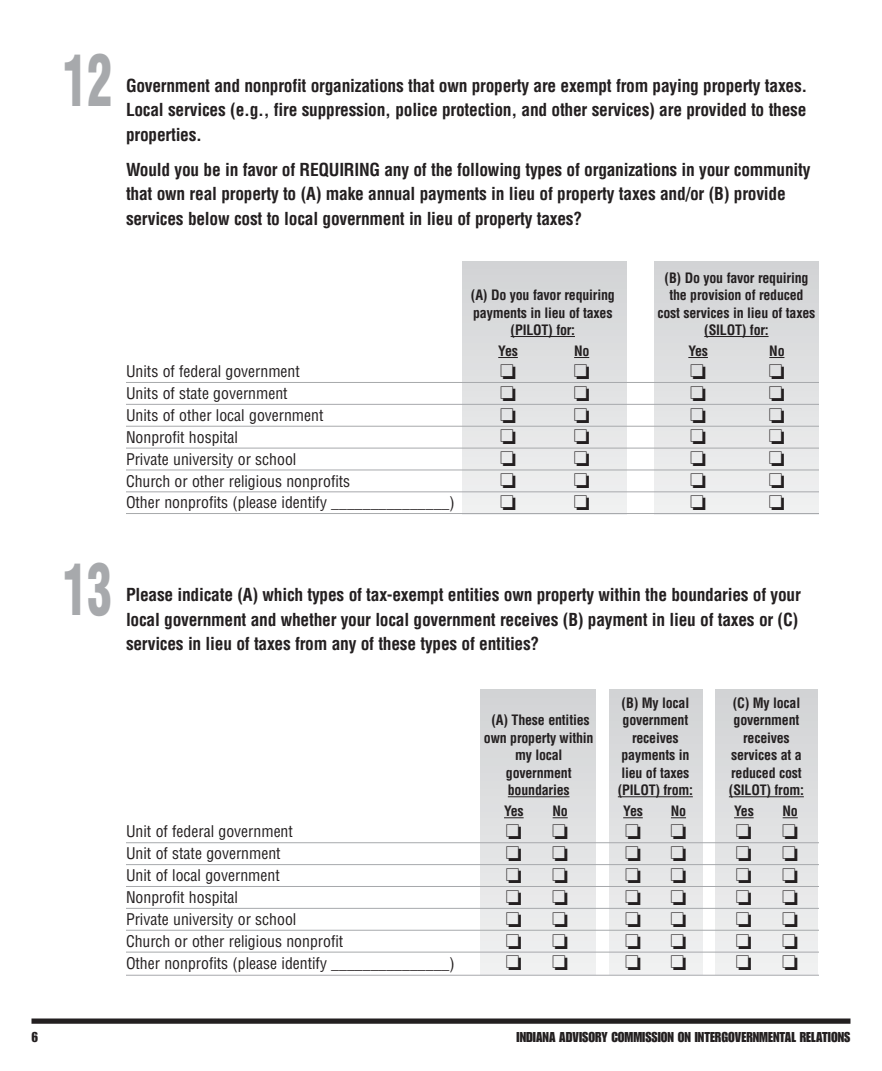
<style>
.page{position:relative;width:882px;height:1071px;background:#fff}
.page>*{position:absolute;margin:0;border:0;box-sizing:border-box;transform-origin:0 0}
.t1{font:900 condensed 70px "Helvetica";color:#a7a9ac;scale:.7 1}
.t2{font:700 condensed 17.5px/24.5px "Helvetica";letter-spacing:-.015em;color:#231f20}
.t3{font:condensed 15.75px "Helvetica";color:#231f20}
.t4{font:700 condensed 14px "Helvetica";letter-spacing:-.015em;color:#231f20}
.t5{font:14px "Impact URWT";color:#231f20}
</style>
<div class="page">
<div style="left:480px;top:689px;width:116px;height:286px;background:linear-gradient(to bottom,#d1d3d5,#eff0f0)"></div>
<div style="left:610px;top:689px;width:92px;height:286px;background:linear-gradient(to bottom,#d1d3d4,#eff0f0)"></div>
<div style="left:716px;top:689px;width:102px;height:286px;background:linear-gradient(to bottom,#d1d3d4,#eff0f0)"></div>
<div style="left:32px;top:1018px;width:818px;height:6px;background:#231f20"></div>
<div style="left:462px;top:262px;width:164px;height:253px;background:linear-gradient(to bottom,#d2d3d5,#f1f1f2)"></div>
<div style="left:654px;top:262px;width:165px;height:253px;background:linear-gradient(to bottom,#d2d3d5,#f1f1f2)"></div>
<hr style="left:511px;top:336px;width:64px;height:1px;background:#231f20">
<hr style="left:704px;top:336px;width:65px;height:1px;background:#231f20">
<svg style="left:498px;top:357px;width:20px;height:1px"></svg>
<svg style="left:574px;top:357px;width:15px;height:1px"></svg>
<svg style="left:688px;top:357px;width:20px;height:1px"></svg>
<svg style="left:769px;top:357px;width:15px;height:1px"></svg>
<hr style="left:126px;top:382px;width:693px;height:1px;background:#a7a9ac">
<hr style="left:126px;top:404px;width:693px;height:1px;background:#a7a9ac">
<hr style="left:126px;top:426px;width:693px;height:1px;background:#a7a9ac">
<hr style="left:126px;top:448px;width:693px;height:1px;background:#a7a9ac">
<hr style="left:126px;top:470px;width:693px;height:1px;background:#a7a9ac">
<hr style="left:126px;top:492px;width:693px;height:1px;background:#a7a9ac">
<hr style="left:126px;top:513px;width:693px;height:1px;background:#a7a9ac">
<hr style="left:508px;top:796px;width:62px;height:1px;background:#231f20">
<hr style="left:618px;top:796px;width:75px;height:1px;background:#231f20">
<hr style="left:729px;top:796px;width:75px;height:1px;background:#231f20">
<svg style="left:504px;top:817px;width:20px;height:1px"></svg>
<svg style="left:553px;top:817px;width:15px;height:1px"></svg>
<svg style="left:623px;top:817px;width:20px;height:1px"></svg>
<svg style="left:671px;top:817px;width:15px;height:1px"></svg>
<svg style="left:734px;top:817px;width:20px;height:1px"></svg>
<svg style="left:783px;top:817px;width:15px;height:1px"></svg>
<hr style="left:126px;top:842px;width:693px;height:1px;background:#a7a9ac">
<hr style="left:126px;top:864px;width:693px;height:1px;background:#a7a9ac">
<hr style="left:126px;top:886px;width:693px;height:1px;background:#a7a9ac">
<hr style="left:126px;top:908px;width:693px;height:1px;background:#a7a9ac">
<hr style="left:126px;top:930px;width:693px;height:1px;background:#a7a9ac">
<hr style="left:126px;top:952px;width:693px;height:1px;background:#a7a9ac">
<hr style="left:126px;top:975px;width:693px;height:1px;background:#a7a9ac">
<svg style="left:501px;top:364px;width:14px;height:15px"></svg>
<svg style="left:574px;top:364px;width:15px;height:15px"></svg>
<svg style="left:691px;top:364px;width:15px;height:15px"></svg>
<svg style="left:769px;top:364px;width:15px;height:15px"></svg>
<svg style="left:501px;top:386px;width:14px;height:15px"></svg>
<svg style="left:574px;top:386px;width:15px;height:15px"></svg>
<svg style="left:691px;top:386px;width:15px;height:15px"></svg>
<svg style="left:770px;top:386px;width:14px;height:15px"></svg>
<svg style="left:501px;top:408px;width:14px;height:15px"></svg>
<svg style="left:574px;top:408px;width:15px;height:15px"></svg>
<svg style="left:691px;top:408px;width:15px;height:15px"></svg>
<svg style="left:770px;top:408px;width:14px;height:15px"></svg>
<svg style="left:501px;top:430px;width:14px;height:14px"></svg>
<svg style="left:574px;top:430px;width:15px;height:14px"></svg>
<svg style="left:691px;top:430px;width:15px;height:14px"></svg>
<svg style="left:770px;top:430px;width:14px;height:14px"></svg>
<svg style="left:501px;top:452px;width:14px;height:14px"></svg>
<svg style="left:574px;top:452px;width:15px;height:14px"></svg>
<svg style="left:691px;top:452px;width:15px;height:14px"></svg>
<svg style="left:769px;top:452px;width:15px;height:14px"></svg>
<svg style="left:501px;top:474px;width:14px;height:14px"></svg>
<svg style="left:574px;top:474px;width:15px;height:14px"></svg>
<svg style="left:691px;top:474px;width:15px;height:14px"></svg>
<svg style="left:769px;top:474px;width:15px;height:14px"></svg>
<svg style="left:501px;top:496px;width:14px;height:14px"></svg>
<svg style="left:574px;top:496px;width:15px;height:14px"></svg>
<svg style="left:691px;top:496px;width:15px;height:14px"></svg>
<svg style="left:769px;top:496px;width:15px;height:14px"></svg>
<svg style="left:507px;top:825px;width:61px;height:14px"></svg>
<svg style="left:626px;top:825px;width:60px;height:14px"></svg>
<svg style="left:737px;top:825px;width:61px;height:14px"></svg>
<svg style="left:507px;top:846px;width:61px;height:15px"></svg>
<svg style="left:626px;top:846px;width:60px;height:15px"></svg>
<svg style="left:737px;top:846px;width:61px;height:15px"></svg>
<svg style="left:507px;top:868px;width:61px;height:15px"></svg>
<svg style="left:626px;top:868px;width:60px;height:15px"></svg>
<svg style="left:737px;top:868px;width:61px;height:15px"></svg>
<svg style="left:507px;top:890px;width:61px;height:15px"></svg>
<svg style="left:626px;top:890px;width:60px;height:15px"></svg>
<svg style="left:737px;top:890px;width:61px;height:15px"></svg>
<svg style="left:507px;top:912px;width:61px;height:15px"></svg>
<svg style="left:626px;top:912px;width:60px;height:15px"></svg>
<svg style="left:737px;top:912px;width:61px;height:15px"></svg>
<svg style="left:507px;top:934px;width:61px;height:15px"></svg>
<svg style="left:626px;top:934px;width:60px;height:15px"></svg>
<svg style="left:737px;top:934px;width:61px;height:15px"></svg>
<svg style="left:507px;top:956px;width:61px;height:14px"></svg>
<svg style="left:626px;top:956px;width:60px;height:14px"></svg>
<svg style="left:737px;top:956px;width:61px;height:14px"></svg>
<h1 class="t1" style="left:63px;top:53px;width:72px">12</h1>
<p class="t2" style="left:126px;top:75px;width:683px;text-align:justify">Government and nonprofit organizations that own property are exempt from paying property taxes.<br>Local services (e.g., fire suppression, police protection, and other services) are provided to these properties.</p>
<p class="t2" style="left:126px;top:159px;width:686px">Would you be in favor of REQUIRING any of the following types of organizations in your community that own real property to (A) make annual payments in lieu of property taxes and/or (B) provide services below cost to local government in lieu of property taxes?</p>
<p class="t3" style="left:126px;top:365px;width:175px">Units of federal government</p>
<p class="t3" style="left:126px;top:387px;width:163px">Units of state government</p>
<p class="t3" style="left:126px;top:409px;width:199px">Units of other local government</p>
<p class="t3" style="left:126px;top:431px;width:113px">Nonprofit hospital</p>
<p class="t3" style="left:126px;top:453px;width:172px">Private university or school</p>
<p class="t3" style="left:126px;top:475px;width:226px">Church or other religious nonprofits</p>
<p class="t3" style="left:126px;top:497px;width:330px">Other nonprofits (please identify _______________)</p>
<p class="t4" style="left:665px;top:272px;width:145px">(B) Do you favor requiring</p>
<p class="t4" style="left:471px;top:290px;width:145px">(A) Do you favor requiring</p>
<p class="t4" style="left:669px;top:290px;width:136px">the provision of reduced</p>
<p class="t4" style="left:473px;top:307px;width:141px">payments in lieu of taxes</p>
<p class="t4" style="left:657px;top:307px;width:160px">cost services in lieu of taxes</p>
<p class="t4" style="left:511px;top:325px;width:66px">(PILOT) for:</p>
<p class="t4" style="left:704px;top:325px;width:66px">(SILOT) for:</p>
<p class="t4" style="left:498px;top:346px;width:21px">Yes</p>
<p class="t4" style="left:574px;top:346px;width:17px">No</p>
<p class="t4" style="left:688px;top:346px;width:21px">Yes</p>
<p class="t4" style="left:769px;top:346px;width:17px">No</p>
<h1 class="t1" style="left:63px;top:563px;width:72px">13</h1>
<p class="t2" style="left:126px;top:584px;width:676px">Please indicate (A) which types of tax-exempt entities own property within the boundaries of your local government and whether your local government receives (B) payment in lieu of taxes or (C) services in lieu of taxes from any of these types of entities?</p>
<p class="t3" style="left:126px;top:826px;width:168px">Unit of federal government</p>
<p class="t3" style="left:126px;top:847px;width:156px">Unit of state government</p>
<p class="t3" style="left:126px;top:869px;width:155px">Unit of local government</p>
<p class="t3" style="left:126px;top:891px;width:113px">Nonprofit hospital</p>
<p class="t3" style="left:126px;top:913px;width:172px">Private university or school</p>
<p class="t3" style="left:126px;top:935px;width:219px">Church or other religious nonprofit</p>
<p class="t3" style="left:126px;top:957px;width:330px">Other nonprofits (please identify _______________)</p>
<p class="t4" style="left:622px;top:697px;width:69px">(B) My local</p>
<p class="t4" style="left:733px;top:697px;width:69px">(C) My local</p>
<p class="t4" style="left:491px;top:715px;width:100px">(A) These entities</p>
<p class="t4" style="left:623px;top:715px;width:67px">government</p>
<p class="t4" style="left:734px;top:715px;width:67px">government</p>
<p class="t4" style="left:484px;top:732px;width:111px">own property within</p>
<p class="t4" style="left:632px;top:732px;width:48px">receives</p>
<p class="t4" style="left:743px;top:732px;width:48px">receives</p>
<p class="t4" style="left:515px;top:750px;width:49px">my local</p>
<p class="t4" style="left:622px;top:750px;width:69px">payments in</p>
<p class="t4" style="left:731px;top:750px;width:72px">services at a</p>
<p class="t4" style="left:506px;top:767px;width:67px">government</p>
<p class="t4" style="left:621px;top:767px;width:70px">lieu of taxes</p>
<p class="t4" style="left:731px;top:767px;width:72px">reduced cost</p>
<p class="t4" style="left:508px;top:785px;width:63px">boundaries</p>
<p class="t4" style="left:618px;top:785px;width:77px">(PILOT) from:</p>
<p class="t4" style="left:729px;top:785px;width:77px">(SILOT) from:</p>
<p class="t4" style="left:504px;top:806px;width:21px">Yes</p>
<p class="t4" style="left:553px;top:806px;width:17px">No</p>
<p class="t4" style="left:623px;top:806px;width:21px">Yes</p>
<p class="t4" style="left:671px;top:806px;width:17px">No</p>
<p class="t4" style="left:734px;top:806px;width:21px">Yes</p>
<p class="t4" style="left:783px;top:806px;width:17px">No</p>
<p class="t5" style="left:31px;top:1029px;width:8px">6</p>
<p class="t5" style="left:517px;top:1029px;width:335px">INDIANA ADVISORY COMMISSION ON INTERGOVERNMENTAL RELATIONS</p>
</div>
